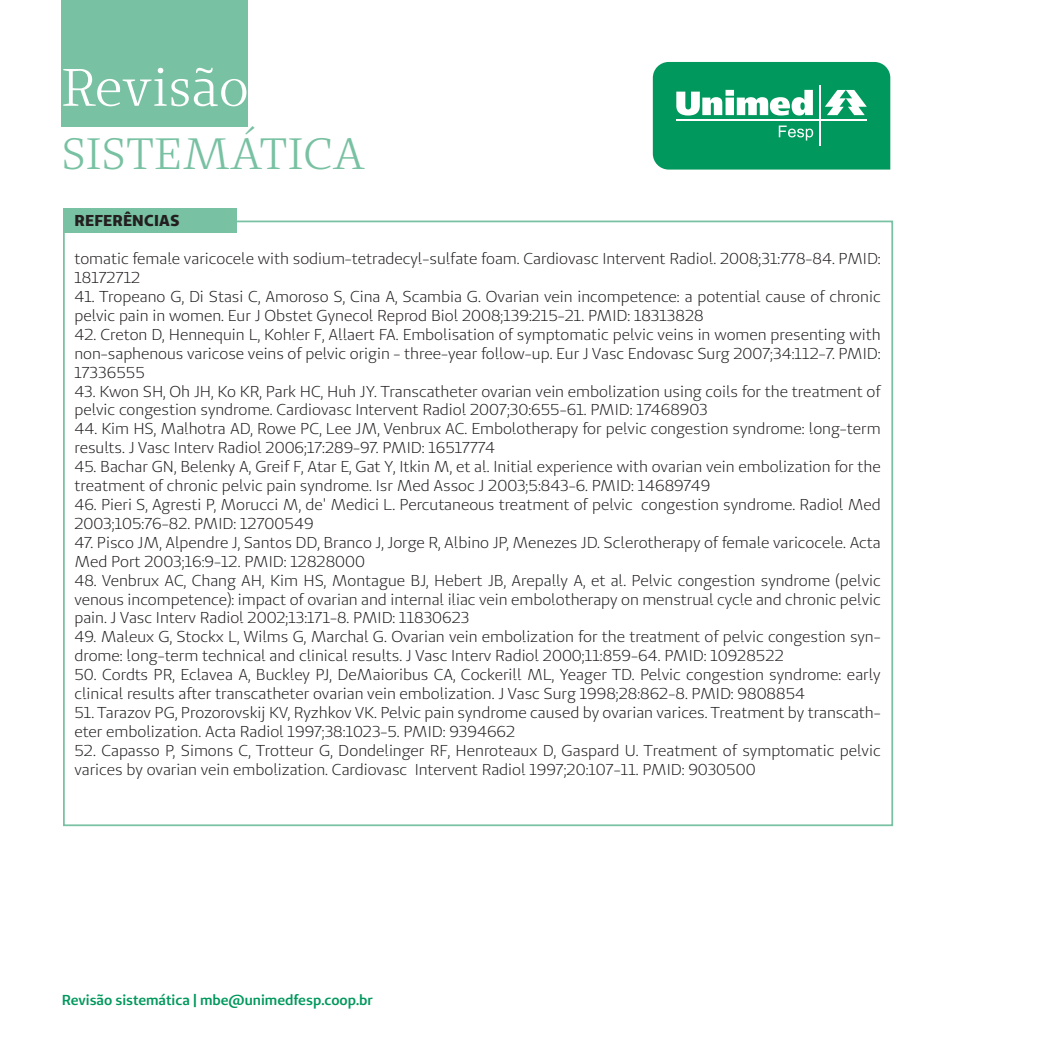
<style>
.page{position:relative;width:1042px;height:1042px;background:#fff}
.page>*{position:absolute;margin:0;border:0;box-sizing:border-box;transform-origin:0 0}
.t1{font:52.5px "Unimed Serif";color:#fff}
.t2{font:43.75px "Unimed Serif";letter-spacing:.01em;color:#78c1a2}
.Referências{font:15.75px/18.9px "Unimed Sans";color:#231f20}
.Referências-2{font:800 15.75px "Unimed Sans";letter-spacing:.01em;color:#231f20}
.t3{font:600 14.35px "Unimed Sans";color:#00985c}
</style>
<div class="page">
<div style="left:61px;top:0;width:187px;height:127px;background:#78c1a2"></div>
<svg style="left:652px;top:62px;width:239px;height:108px"></svg>
<div style="left:63px;top:208px;width:173px;height:25px;background:#78c1a2"></div>
<h1 class="t1" style="left:62px;top:54px;width:189px">Revisão</h1>
<h2 class="t2" style="left:62px;top:126px;width:305px">SISTEMÁTICA</h2>
<p class="Referências-2" style="left:74px;top:210px;width:107px">REFERÊNCIAS</p>
<p class="Referências" style="left:74px;top:249px;width:808px">tomatic female varicocele with sodium-tetradecyl-sulfate foam. Cardiovasc Intervent Radiol. 2008;31:778-84. PMID:<br>18172712</p>
<p class="Referências" style="left:74px;top:287px;width:808px">41. Tropeano G, Di Stasi C, Amoroso S, Cina A, Scambia G. Ovarian vein incompetence: a potential cause of chronic pelvic pain in women. Eur J Obstet Gynecol Reprod Biol 2008;139:215-21. PMID: 18313828</p>
<p class="Referências" style="left:74px;top:325px;width:808px;text-align:justify">42. Creton D, Hennequin L, Kohler F, Allaert FA. Embolisation of symptomatic pelvic veins in women presenting with non-saphenous varicose veins of pelvic origin - three-year follow-up. Eur J Vasc Endovasc Surg 2007;34:112-7. PMID:<br>17336555</p>
<p class="Referências" style="left:74px;top:381px;width:808px">43. Kwon SH, Oh JH, Ko KR, Park HC, Huh JY. Transcatheter ovarian vein embolization using coils for the treatment of pelvic congestion syndrome. Cardiovasc Intervent Radiol 2007;30:655-61. PMID: 17468903</p>
<p class="Referências" style="left:74px;top:419px;width:808px">44. Kim HS, Malhotra AD, Rowe PC, Lee JM, Venbrux AC. Embolotherapy for pelvic congestion syndrome: long-term results. J Vasc Interv Radiol 2006;17:289-97. PMID: 16517774</p>
<p class="Referências" style="left:74px;top:457px;width:808px">45. Bachar GN, Belenky A, Greif F, Atar E, Gat Y, Itkin M, et al. Initial experience with ovarian vein embolization for the treatment of chronic pelvic pain syndrome. Isr Med Assoc J 2003;5:843-6. PMID: 14689749</p>
<p class="Referências" style="left:74px;top:495px;width:808px">46. Pieri S, Agresti P, Morucci M, de' Medici L. Percutaneous treatment of pelvic congestion syndrome. Radiol Med<br>2003;105:76-82. PMID: 12700549</p>
<p class="Referências" style="left:74px;top:533px;width:808px">47. Pisco JM, Alpendre J, Santos DD, Branco J, Jorge R, Albino JP, Menezes JD. Sclerotherapy of female varicocele. Acta<br>Med Port 2003;16:9-12. PMID: 12828000</p>
<p class="Referências" style="left:74px;top:570px;width:808px;text-align:justify">48. Venbrux AC, Chang AH, Kim HS, Montague BJ, Hebert JB, Arepally A, et al. Pelvic congestion syndrome (pelvic venous incompetence): impact of ovarian and internal iliac vein embolotherapy on menstrual cycle and chronic pelvic pain. J Vasc Interv Radiol 2002;13:171-8. PMID: 11830623</p>
<p class="Referências" style="left:74px;top:627px;width:808px">49. Maleux G, Stockx L, Wilms G, Marchal G. Ovarian vein embolization for the treatment of pelvic congestion syn&shy;drome: long-term technical and clinical results. J Vasc Interv Radiol 2000;11:859-64. PMID: 10928522</p>
<p class="Referências" style="left:74px;top:665px;width:808px">50. Cordts PR, Eclavea A, Buckley PJ, DeMaioribus CA, Cockerill ML, Yeager TD. Pelvic congestion syndrome: early clinical results after transcatheter ovarian vein embolization. J Vasc Surg 1998;28:862-8. PMID: 9808854</p>
<p class="Referências" style="left:74px;top:703px;width:808px">51. Tarazov PG, Prozorovskij KV, Ryzhkov VK. Pelvic pain syndrome caused by ovarian varices. Treatment by transcath&shy;eter embolization. Acta Radiol 1997;38:1023-5. PMID: 9394662</p>
<p class="Referências" style="left:74px;top:740px;width:808px">52. Capasso P, Simons C, Trotteur G, Dondelinger RF, Henroteaux D, Gaspard U. Treatment of symptomatic pelvic varices by ovarian vein embolization. Cardiovasc Intervent Radiol 1997;20:107-11. PMID: 9030500</p>
<p class="t3" style="left:62px;top:990px;width:313px">Revisão sistemática | mbe@unimedfesp.coop.br</p>
</div>
